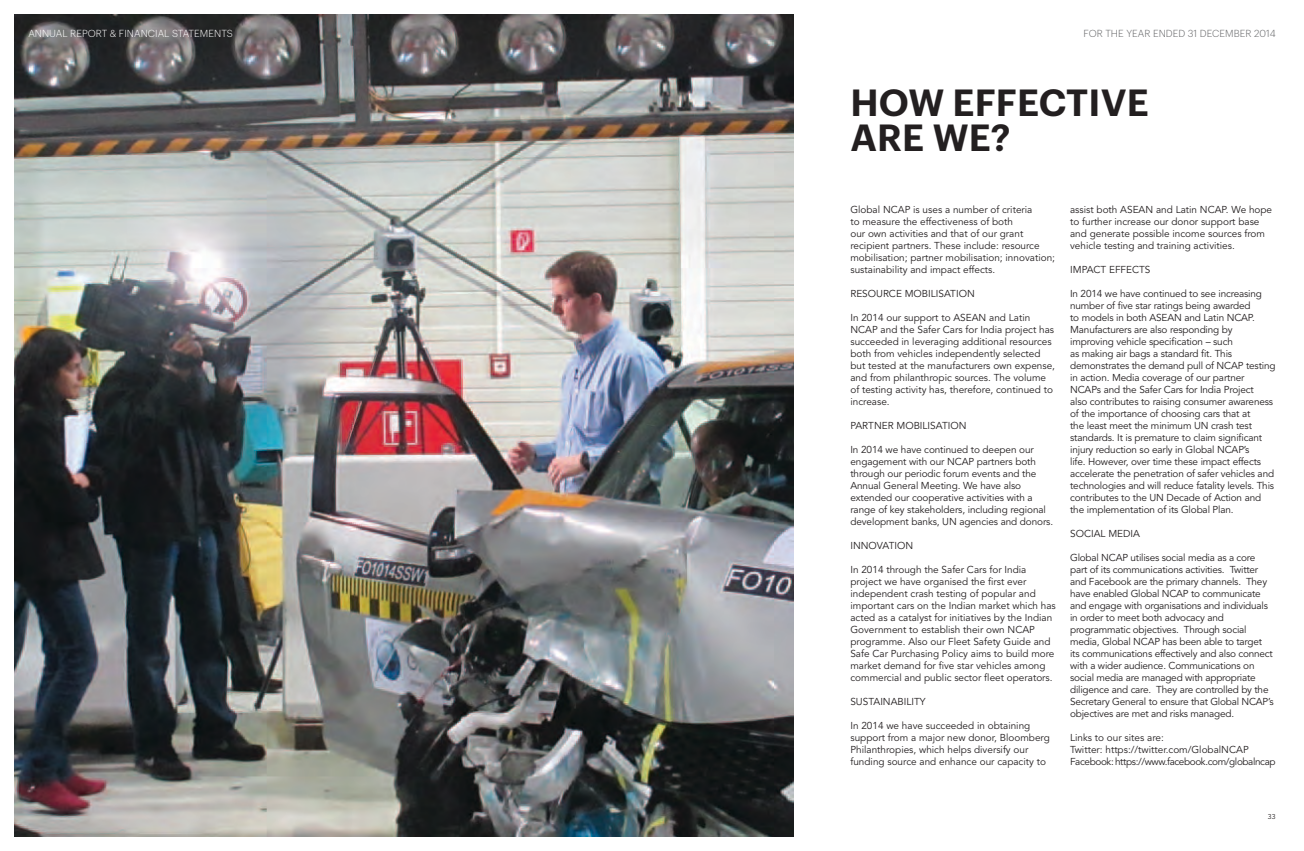
<style>
.page{position:relative;width:1304px;height:851px;background:#fff}
.page>*{position:absolute;margin:0;border:0;box-sizing:border-box;transform-origin:0 0}
.t1{font:600 37px "Graphik";letter-spacing:.005em;color:#231f20}
.t2{font:10px/12px "Avenir LT Std";letter-spacing:-.01em;color:#231f20}
.t3{font:300 10px "Graphik";letter-spacing:.005em;color:#fff}
.t4{font:300 10px "Graphik";letter-spacing:.005em;color:#636466}
.t5{font:7px "Avenir LT Std";color:#231f20}
</style>
<div class="page">
<img style="left:14px;top:14px;width:780px;height:822px">
<p class="t3" style="left:28px;top:26px;width:205px">ANNUAL REPORT &amp; FINANCIAL STATEMENTS</p>
<p class="t4" style="left:1083px;top:26px;width:194px">FOR THE YEAR ENDED 31 DECEMBER 2014</p>
<h1 class="t1" style="left:850px;top:74px;width:191px">HOWEFFECT</h1>
<h1 class="t1" style="left:1088px;top:74px;width:58px">IVE</h1>
<h1 class="t1" style="left:850px;top:109px;width:162px">ARE WE?</h1>
<p class="t2" style="left:850px;top:203px;width:206px">Global N CAP is uses a number of criteria<br>to measure the effectiveness of both<br>our own activities and that of our grant recipient partners. These include: resource mobilisation; partner mobilisation; innovation; sustainability and impact effects.</p>
<p class="t2" style="left:850px;top:287px;width:78px">Resource mobilisa</p>
<p class="t2" style="left:950px;top:287px;width:26px">tion</p>
<p class="t2" style="left:850px;top:311px;width:206px">In 2014 our support to ASEAN and Latin<br>N CAP and the Safer Cars for India project has succeeded in leveraging additional resources both from vehicles independently selected but tested at the manufacturers own expense, and from philanthropic sources. The volume of testing activity has, therefore, continued to increase.</p>
<p class="t2" style="left:850px;top:419px;width:69px">Partner mobilisa</p>
<p class="t2" style="left:942px;top:419px;width:26px">tion</p>
<p class="t2" style="left:850px;top:443px;width:204px">In 2014 we have continued to deepen our engagement with our NCAP partners both through our periodic forum events and the Annual General Meeting. We have also extended our cooperative activities with a range of key stakeholders, including regional development banks, UN agencies and donors.</p>
<p class="t2" style="left:850px;top:539px;width:64px">Innovation</p>
<p class="t2" style="left:850px;top:563px;width:207px">In 2014 through the Safer Cars for India project we have organised the first ever independent crash testing of popular and important cars on the Indian market which has acted as a catalyst for initiatives by the Indian Government to establish their own N CAP programme. Also our Fleet Safety Guide and Safe Car Purchasing Policy aims to build more market demand for five star vehicles among commercial and public sector fleet operators.</p>
<p class="t2" style="left:850px;top:695px;width:46px">Sustai nabili</p>
<p class="t2" style="left:914px;top:695px;width:12px">ty</p>
<p class="t2" style="left:850px;top:719px;width:201px">In 2014 we have succeeded in obtaining support from a major new donor, Bloomberg Philanthropies, which helps diversify our funding source and enhance our capacity to</p>
<p class="t2" style="left:1070px;top:203px;width:204px">assist both ASEAN and Latin N CAP. We hope to further increase our donor support base and generate possible income sources from vehicle testing and training activities.</p>
<p class="t2" style="left:1070px;top:263px;width:11px">Impac</p>
<p class="t2" style="left:1101px;top:263px;width:50px">t eff ects</p>
<p class="t2" style="left:1070px;top:287px;width:207px">In 2014 we have continued to see increasing number of five star ratings being awarded<br>to models in both ASEAN and Latin N CAP.<br>Manufacturers are also responding by improving vehicle specification – such<br>as making air bags a standard fit. This demonstrates the demand pull of NCAP testing in action. Media coverage of our partner<br>N CAPs and the Safer Cars for India Project<br>also contributes to raising consumer awareness of the importance of choosing cars that at<br>the least meet the minimum UN crash test standards. It is premature to claim significant injury reduction so early in Global N CAP’s<br>life. However, over time these impact effects accelerate the penetration of safer vehicles and technologies and will reduce fatality levels. This contributes to the UN Decade of Action and the implementation of its Global Plan.</p>
<p class="t2" style="left:1070px;top:527px;width:21px">Social</p>
<p class="t2" style="left:1108px;top:527px;width:22px">media</p>
<p class="t2" style="left:1070px;top:551px;width:205px">Global N CAP utilises social media as a core part of its communications activities. Twitter and Facebook are the primary channels. They have enabled Global NCAP to communicate and engage with organisations and individuals in order to meet both advocacy and programmatic objectives. Through social media, Global NCAP has been able to target its communications effectively and also connect with a wider audience. Communications on social media are managed with appropriate diligence and care. They are controlled by the Secretary General to ensure that Global N CAP’s objectives are met and risks managed.</p>
<p class="t2" style="left:1070px;top:731px;width:207px">Links to our sites are:<br>Twitter: https://twitter.com/GlobalN CAP<br>Facebook: https://www.facebook.com/globalncap</p>
<p class="t5" style="left:1268px;top:812px;width:9px">33</p>
</div>
